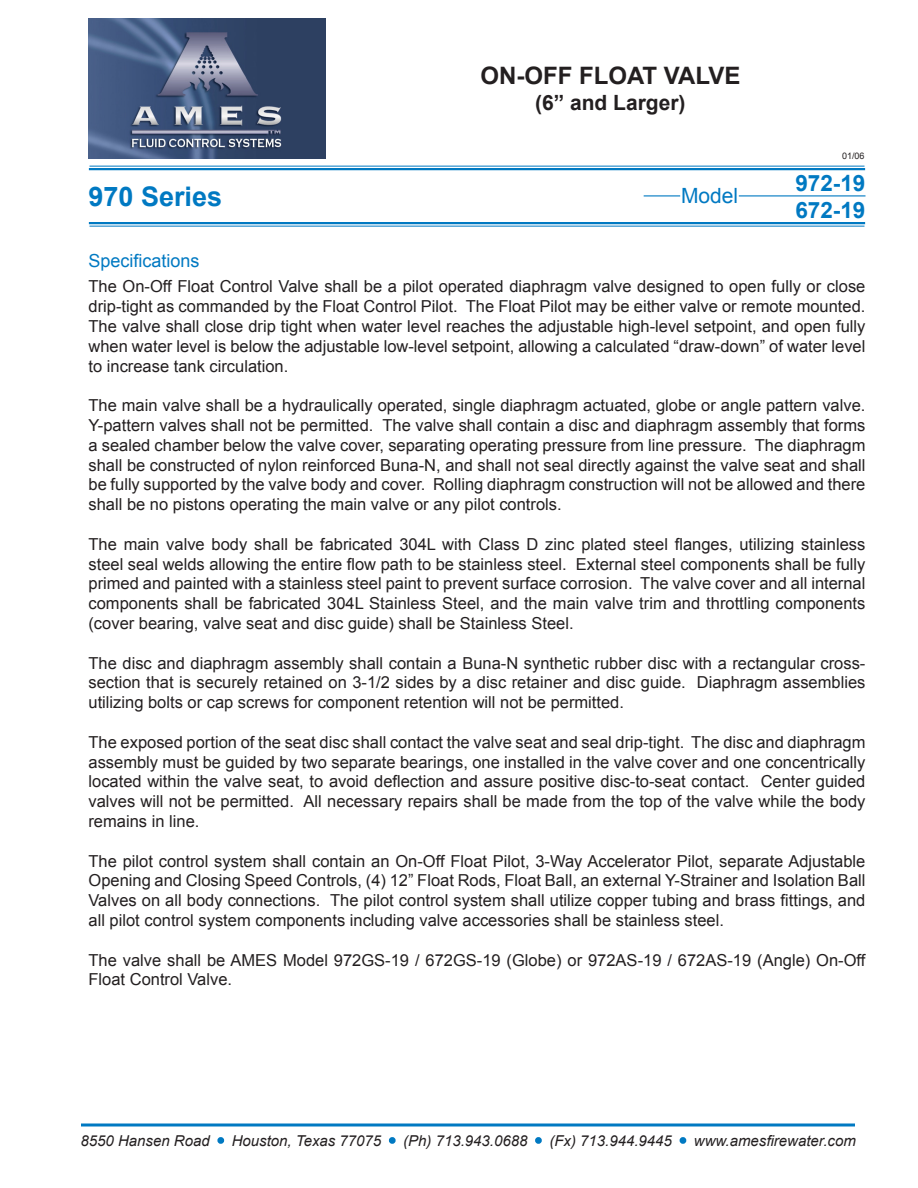
<style>
.page{position:relative;width:918px;height:1188px;background:#fff}
.page>*{position:absolute;margin:0;border:0;box-sizing:border-box;transform-origin:0 0}
.t1{font:700 27px "Arial";color:#0079c2}
.t2{font:700 24px "Arial";color:#231f20}
.t3{font:700 22.5px/27px "Arial";color:#0079c2}
.t4{font:700 21px "Arial";color:#231f20}
.t5{font:21px "Arial";color:#0079c2}
.t6{font:18px "Arial";color:#0079c2}
.t7{font:16.5px/19.8px "Arial";color:#231f20;text-align:justify}
.t8{font:italic 15px "Arial";color:#231f20}
.t9{font:9px "Arial";color:#231f20}
.s1{color:#0079c2}
</style>
<div class="page">
<hr style="left:90px;top:166px;width:774px;height:1px;background:#0079c2">
<hr style="left:90px;top:168px;width:774px;height:2px;background:#0079c2">
<hr style="left:81px;top:1124px;width:774px;height:3px;background:#0079c2">
<hr style="left:90px;top:222px;width:774px;height:2px;background:#0079c2">
<hr style="left:90px;top:226px;width:774px;height:1px;background:#0079c2">
<img style="left:89px;top:18px;width:236px;height:140px">
<hr style="left:739px;top:195px;width:126px;height:1px;background:#0079c2">
<hr style="left:644px;top:195px;width:36px;height:1px;background:#0079c2">
<svg style="left:217px;top:1137px;width:8px;height:7px"></svg>
<svg style="left:388px;top:1137px;width:8px;height:7px"></svg>
<svg style="left:535px;top:1137px;width:7px;height:7px"></svg>
<svg style="left:679px;top:1137px;width:8px;height:7px"></svg>
<h2 class="t2" style="left:480px;top:62px;width:261px">ON-OFF FLOAT VALVE</h2>
<p class="t4" style="left:535px;top:90px;width:152px">(6” and Larger)</p>
<h1 class="t1" style="left:88px;top:181px;width:135px">970 Series</h1>
<p class="t5" style="left:681px;top:184px;width:59px">Model</p>
<p class="t9" style="left:842px;top:151px;width:24px">01/06</p>
<h3 class="t3" style="left:795px;top:169px;width:72px">972-19<br>672-19</h3>
<p class="t6" style="left:88px;top:251px;width:113px">Specifications</p>
<p class="t7" style="left:88px;top:277px;width:779px">The On-Off Float Control Valve shall be a pilot operated diaphragm valve designed to open fully or close drip-tight as commanded by the Float Control Pilot. The Float Pilot may be either valve or remote mounted.<br>The valve shall close drip tight when water level reaches the adjustable high-level setpoint, and open fully when water level is below the adjustable low-level setpoint, allowing a calculated “draw-down” of water level to increase tank circulation.</p>
<p class="t7" style="left:88px;top:395px;width:779px">The main valve shall be a hydraulically operated, single diaphragm actuated, globe or angle pattern valve.<br>Y-pattern valves shall not be permitted. The valve shall contain a disc and diaphragm assembly that forms a sealed chamber below the valve cover, separating operating pressure from line pressure. The diaphragm shall be constructed of nylon reinforced Buna-N, and shall not seal directly against the valve seat and shall be fully supported by the valve body and cover. Rolling diaphragm construction will not be allowed and there shall be no pistons operating the main valve or any pilot controls.</p>
<p class="t7" style="left:88px;top:534px;width:779px">The main valve body shall be fabricated 304L with Class D zinc plated steel flanges, utilizing stainless steel seal welds allowing the entire flow path to be stainless steel. External steel components shall be fully primed and painted with a stainless steel paint to prevent surface corrosion. The valve cover and all internal components shall be fabricated 304L Stainless Steel, and the main valve trim and throttling components (cover bearing, valve seat and disc guide) shall be Stainless Steel.</p>
<p class="t7" style="left:88px;top:653px;width:778px">The disc and diaphragm assembly shall contain a Buna-N synthetic rubber disc with a rectangular cross&shy;section that is securely retained on 3-1/2 sides by a disc retainer and disc guide. Diaphragm assemblies utilizing bolts or cap screws for component retention will not be permitted.</p>
<p class="t7" style="left:88px;top:732px;width:778px">The exposed portion of the seat disc shall contact the valve seat and seal drip-tight. The disc and diaphragm assembly must be guided by two separate bearings, one installed in the valve cover and one concentrically located within the valve seat, to avoid deflection and assure positive disc-to-seat contact. Center guided valves will not be permitted. All necessary repairs shall be made from the top of the valve while the body remains in line.</p>
<p class="t7" style="left:88px;top:851px;width:779px">The pilot control system shall contain an On-Off Float Pilot, 3-Way Accelerator Pilot, separate Adjustable Opening and Closing Speed Controls, (4) 12” Float Rods, Float Ball, an external Y-Strainer and Isolation Ball Valves on all body connections. The pilot control system shall utilize copper tubing and brass fittings, and all pilot control system components including valve accessories shall be stainless steel.</p>
<p class="t7" style="left:88px;top:950px;width:778px">The valve shall be AMES Model 972GS-19 / 672GS-19 (Globe) or 972AS-19 / 672AS-19 (Angle) On-Off<br>Float Control Valve.</p>
<p class="t8" style="left:81px;top:1132px;width:777px">8550 Hansen Road <span class="s1">•</span> Houston, Texas 77075 <span class="s1">•</span> (Ph) 713.943.0688 <span class="s1">•</span> (Fx) 713.944.9445 <span class="s1">•</span> www.amesfirewater.com</p>
</div>
